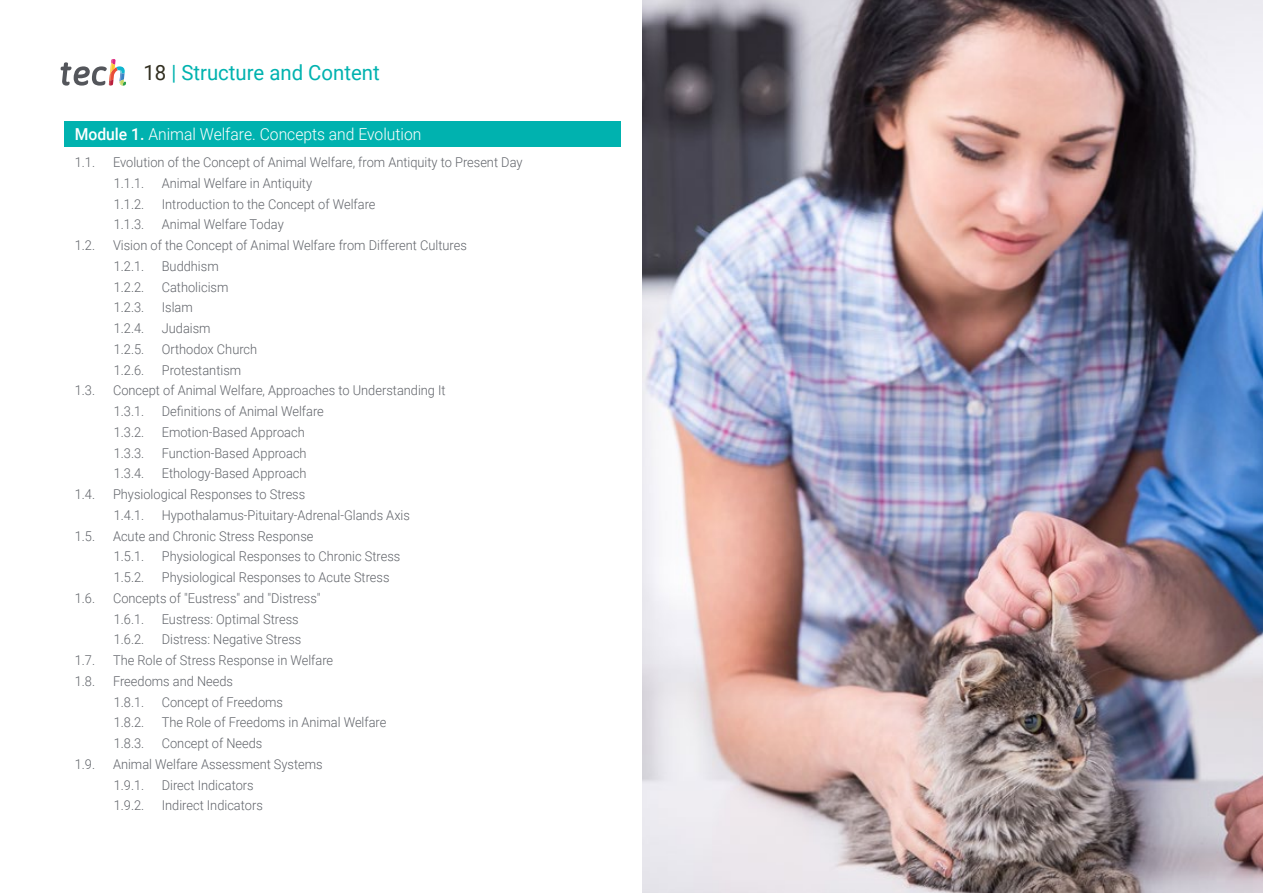
<style>
.page{position:relative;width:1263px;height:893px;background:#fff}
.page>*{position:absolute;margin:0;border:0;box-sizing:border-box;transform-origin:0 0}
.t1{font:21px "Roboto";color:#00b2af}
.t2{font:300 16.5px "Roboto";color:#fff;scale:.95 1}
.t3{font:300 13.5px/20.7px "Roboto";color:#61646a;scale:.95 1}
.s1{color:#312e20}
.s2{font-weight:500}
</style>
<div class="page">
<div style="left:64px;top:121px;width:557px;height:25px;background:#00b2af"></div>
<svg style="left:61px;top:59px;width:65px;height:27px"></svg>
<img style="left:642px;top:0;width:621px;height:893px">
<h1 class="t1" style="left:144px;top:57px;width:238px"><span class="s1">18</span> | Structure and Content</h1>
<p class="t2" style="left:75px;top:123px;width:366px"><span class="s2">Module 1.</span> Animal Welfare. Concepts and Evolution</p>
<p class="t3" style="left:75px;top:151px;width:23px">1.1.</p>
<p class="t3" style="left:113px;top:151px;width:432px">Evolution of the Concept of Animal Welfare, from Antiquity to Present Day<br>1.1.1.</p>
<p class="t3" style="left:162px;top:172px;width:160px">Animal Welfare in Antiquity</p>
<p class="t3" style="left:114px;top:193px;width:34px">1.1.2.</p>
<p class="t3" style="left:162px;top:193px;width:226px">Introduction to the Concept of Welfare</p>
<p class="t3" style="left:114px;top:214px;width:34px">1.1.3.</p>
<p class="t3" style="left:162px;top:214px;width:130px">Animal Welfare Today</p>
<p class="t3" style="left:75px;top:234px;width:23px">1.2.</p>
<p class="t3" style="left:113px;top:234px;width:374px">Vision of the Concept of Animal Welfare from Different Cultures<br>1.2.1.</p>
<p class="t3" style="left:162px;top:255px;width:61px">Buddhism</p>
<p class="t3" style="left:114px;top:276px;width:34px">1.2.2.</p>
<p class="t3" style="left:162px;top:276px;width:72px">Catholicism</p>
<p class="t3" style="left:114px;top:297px;width:34px">1.2.3.</p>
<p class="t3" style="left:162px;top:297px;width:34px">Islam</p>
<p class="t3" style="left:114px;top:317px;width:34px">1.2.4.</p>
<p class="t3" style="left:162px;top:317px;width:53px">Judaism</p>
<p class="t3" style="left:114px;top:338px;width:34px">1.2.5.</p>
<p class="t3" style="left:162px;top:338px;width:102px">Orthodox Church</p>
<p class="t3" style="left:114px;top:359px;width:34px">1.2.6.</p>
<p class="t3" style="left:162px;top:359px;width:85px">Protestantism</p>
<p class="t3" style="left:75px;top:380px;width:23px">1.3.</p>
<p class="t3" style="left:113px;top:380px;width:352px">Concept of Animal Welfare, Approaches to Understanding It<br>1.3.1.</p>
<p class="t3" style="left:162px;top:400px;width:172px">Definitions of Animal Welfare</p>
<p class="t3" style="left:114px;top:421px;width:34px">1.3.2.</p>
<p class="t3" style="left:162px;top:421px;width:152px">Emotion-Based Approach</p>
<p class="t3" style="left:114px;top:442px;width:34px">1.3.3.</p>
<p class="t3" style="left:162px;top:442px;width:154px">Function-Based Approach</p>
<p class="t3" style="left:114px;top:463px;width:34px">1.3.4.</p>
<p class="t3" style="left:162px;top:463px;width:154px">Ethology-Based Approach</p>
<p class="t3" style="left:75px;top:483px;width:23px">1.4.</p>
<p class="t3" style="left:113px;top:483px;width:204px">Physiological Responses to Stress<br>1.4.1.</p>
<p class="t3" style="left:162px;top:504px;width:263px">Hypothalamus-Pituitary-Adrenal-Glands Axis</p>
<p class="t3" style="left:75px;top:525px;width:23px">1.5.</p>
<p class="t3" style="left:113px;top:525px;width:212px">Acute and Chronic Stress Response<br>1.5.1.</p>
<p class="t3" style="left:162px;top:546px;width:253px">Physiological Responses to Chronic Stress</p>
<p class="t3" style="left:114px;top:566px;width:34px">1.5.2.</p>
<p class="t3" style="left:162px;top:566px;width:241px">Physiological Responses to Acute Stress</p>
<p class="t3" style="left:75px;top:587px;width:23px">1.6.</p>
<p class="t3" style="left:113px;top:587px;width:220px">Concepts of "Eustress" and "Distress"<br>1.6.1.</p>
<p class="t3" style="left:162px;top:608px;width:146px">Eustress: Optimal Stress</p>
<p class="t3" style="left:114px;top:629px;width:34px">1.6.2.</p>
<p class="t3" style="left:162px;top:629px;width:148px">Distress: Negative Stress</p>
<p class="t3" style="left:75px;top:649px;width:23px">1.7.</p>
<p class="t3" style="left:113px;top:649px;width:233px">The Role of Stress Response in Welfare</p>
<p class="t3" style="left:75px;top:670px;width:23px">1.8.</p>
<p class="t3" style="left:113px;top:670px;width:128px">Freedoms and Needs<br>1.8.1.</p>
<p class="t3" style="left:162px;top:691px;width:129px">Concept of Freedoms</p>
<p class="t3" style="left:114px;top:712px;width:34px">1.8.2.</p>
<p class="t3" style="left:162px;top:712px;width:238px">The Role of Freedoms in Animal Welfare</p>
<p class="t3" style="left:114px;top:732px;width:34px">1.8.3.</p>
<p class="t3" style="left:162px;top:732px;width:107px">Concept of Needs</p>
<p class="t3" style="left:75px;top:753px;width:23px">1.9.</p>
<p class="t3" style="left:113px;top:753px;width:222px">Animal Welfare Assessment Systems<br>1.9.1.</p>
<p class="t3" style="left:162px;top:774px;width:98px">Direct Indicators</p>
<p class="t3" style="left:114px;top:795px;width:34px">1.9.2.</p>
<p class="t3" style="left:162px;top:795px;width:108px">Indirect Indicators</p>
</div>
